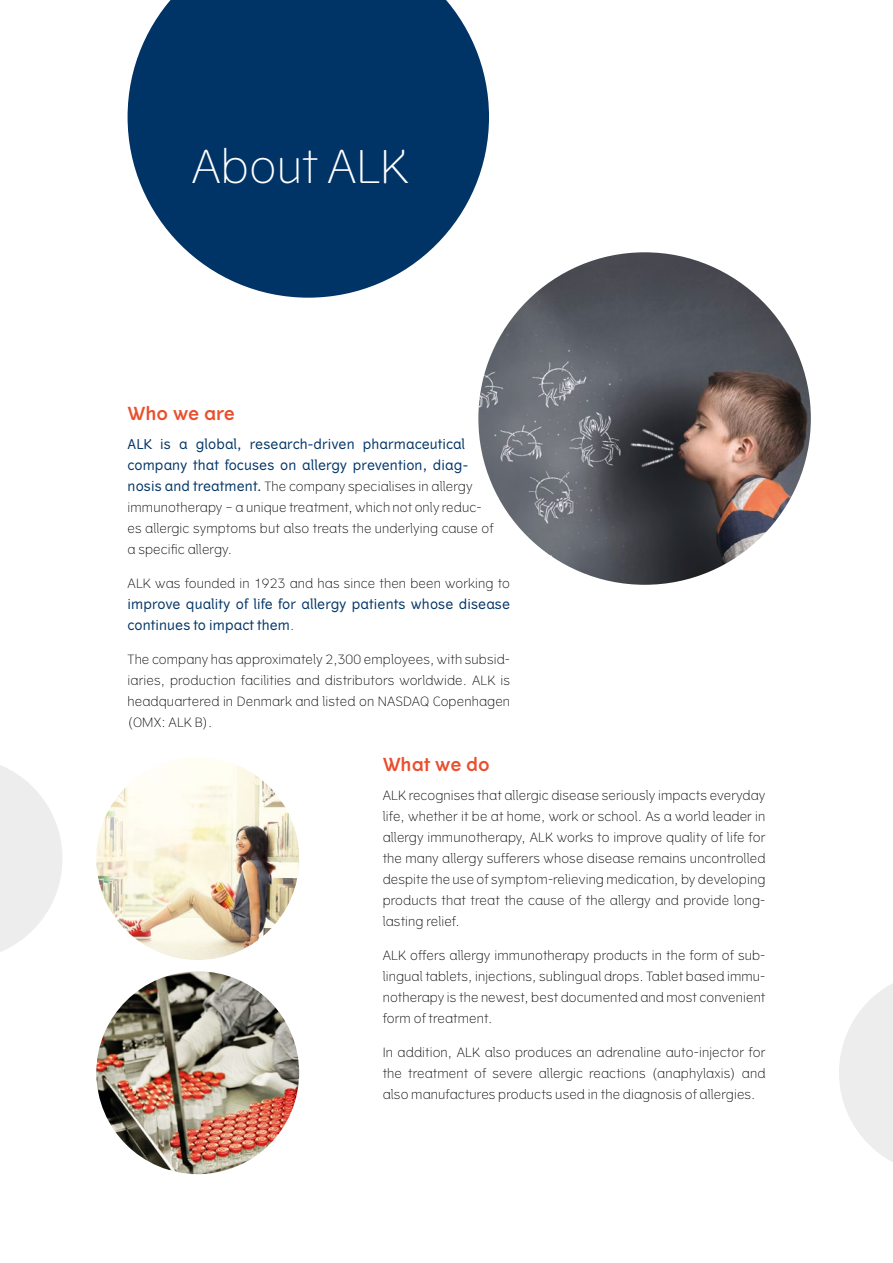
<style>
.page{position:relative;width:893px;height:1263px;background:#fff}
.page>*{position:absolute;margin:0;border:0;box-sizing:border-box;transform-origin:0 0}
.t1{font:300 45px "Vertigo";color:#fff}
.t2{font:600 18px "Vertigo";color:#e94f2d}
.t3{font:13.5px/21px "Vertigo";letter-spacing:.01em;color:#003466}
.t4{font:300 12.75px/21px "Vertigo";letter-spacing:.01em;color:#000;text-align:justify}
.s1{font-weight:400;font-size:13.5px;color:#003466}
.s2{font-weight:300;font-size:12.75px;color:#000}
</style>
<div class="page">
<svg style="left:128px;top:0;width:361px;height:298px;fill:#003466"></svg>
<svg style="left:839px;top:983px;width:54px;height:179px"></svg>
<svg style="left:0;top:765px;width:62px;height:187px"></svg>
<img style="left:478px;top:252px;width:333px;height:333px;border-radius:166px">
<img style="left:96px;top:757px;width:203px;height:203px;border-radius:101px">
<img style="left:96px;top:971px;width:203px;height:203px;border-radius:101px">
<h1 class="t1" style="left:191px;top:139px;width:219px">About ALK</h1>
<h2 class="t2" style="left:128px;top:402px;width:109px">Who we are</h2>
<p class="t3" style="left:128px;top:434px;width:342px">ALK is a global, research-driven pharmaceutical company that focuses on allergy prevention, diag-</p>
<p class="t4" style="left:128px;top:476px;width:367px;text-align:left"><span class="s1">nosis and treatment.</span> The company specialises in allergy immunotherapy – a unique treatment, which not only reduc&shy;es allergic symptoms but also treats the underlying cause of a specific allergy.</p>
<p class="t4" style="left:128px;top:573px;width:384px">ALK was founded in 1923 and has since then been working to</p>
<p class="t3" style="left:128px;top:594px;width:384px">improve quality of life for allergy patients whose disease continues to impact them<span class="s2">.</span></p>
<p class="t4" style="left:128px;top:649px;width:384px">The company has approximately 2,300 employees, with subsid&shy;iaries, production facilities and distributors worldwide. ALK is headquartered in Denmark and listed on NASDAQ Copenhagen (OMX: ALK B).</p>
<h2 class="t2" style="left:383px;top:753px;width:109px">What we do</h2>
<p class="t4" style="left:383px;top:785px;width:384px">ALK recognises that allergic disease seriously impacts everyday life, whether it be at home, work or school. As a world leader in allergy immunotherapy, ALK works to improve quality of life for the many allergy sufferers whose disease remains uncontrolled despite the use of symptom-relieving medication, by developing products that treat the cause of the allergy and provide long&shy;lasting relief.</p>
<p class="t4" style="left:383px;top:945px;width:384px">ALK offers allergy immunotherapy products in the form of sub&shy;lingual tablets, injections, sublingual drops. Tablet based immu&shy;notherapy is the newest, best documented and most convenient form of treatment.</p>
<p class="t4" style="left:383px;top:1041px;width:384px">In addition, ALK also produces an adrenaline auto-injector for the treatment of severe allergic reactions (anaphylaxis) and also manufactures products used in the diagnosis of allergies.</p>
</div>
